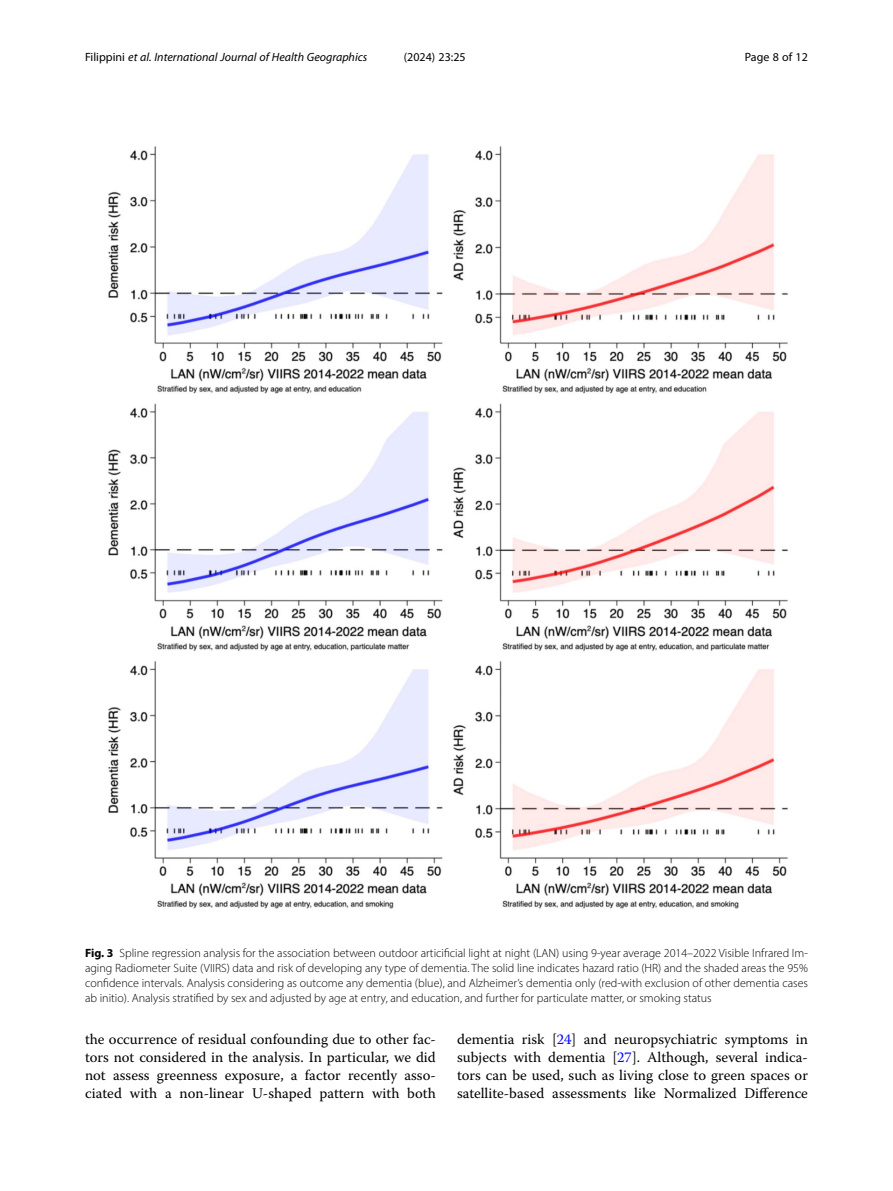
<style>
.page{position:relative;width:893px;height:1191px;background:#fff}
.page>*{position:absolute;margin:0;border:0;box-sizing:border-box;transform-origin:0 0}
.Body_Text_Indent{font:14.7px/18px "Warnock Pro";color:#000;text-align:justify}
.Figure_Caption{font:300 12px/15px "Myriad Pro";color:#000;text-align:justify}
.t1{font:italic 12px "Myriad Pro";color:#000}
.t2{font:12px "Myriad Pro";color:#000}
.s1{font-style:normal}
.s2{font-weight:700}
.s3{color:#00f}
</style>
<div class="page">
<img style="left:108px;top:146px;width:680px;height:763px">
<p class="t1" style="left:85px;top:50px;width:284px"><span class="s1">Filippini</span> et al. International Journal of Health Geographics</p>
<p class="t2" style="left:404px;top:50px;width:63px">(2024) 23:25</p>
<p class="t2" style="left:745px;top:50px;width:65px">Page 8 of 12</p>
<p class="Figure_Caption" style="left:85px;top:945px;width:724px"><span class="s2">Fig. 3</span> Spline regression analysis for the association between outdoor articificial light at night (LAN) using 9-year average 2014–2022 Visible Infrared Im&shy;aging Radiometer Suite (VIIRS) data and risk of developing any type of dementia. The solid line indicates hazard ratio (HR) and the shaded areas the 95% confidence intervals. Analysis considering as outcome any dementia (blue), and Alzheimer’s dementia only (red-with exclusion of other dementia cases ab initio). Analysis stratified by sex and adjusted by age at entry, and education, and further for particulate matter, or smoking status</p>
<p class="Body_Text_Indent" style="left:85px;top:1030px;width:352px">the occurrence of residual confounding due to other fac&shy;tors not considered in the analysis. In particular, we did not assess greenness exposure, a factor recently asso&shy;ciated with a non-linear U-shaped pattern with both</p>
<p class="Body_Text_Indent" style="left:457px;top:1030px;width:352px">dementia risk [<span class="s3">24</span>] and neuropsychiatric symptoms in subjects with dementia [<span class="s3">27</span>]. Although, several indica&shy;tors can be used, such as living close to green spaces or satellite-based assessments like Normalized Difference</p>
</div>
